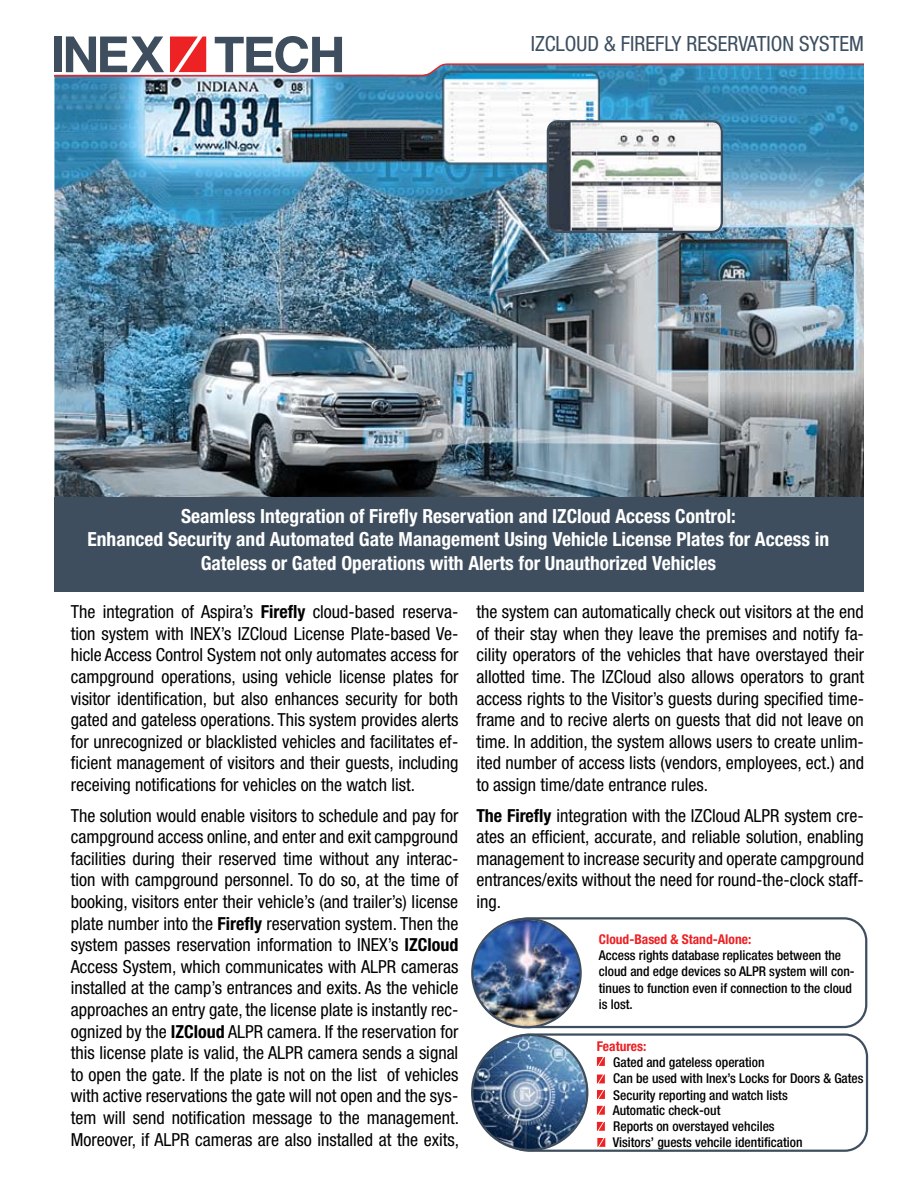
<style>
.page{position:relative;width:918px;height:1188px;background:#fff}
.page>*{position:absolute;margin:0;border:0;box-sizing:border-box;transform-origin:0 0}
.t1{font:condensed 21px "Helvetica Neue LT Std";color:#3d4e5f}
.t2{font:700 condensed 19.5px/23.4px "Helvetica Neue LT Std";color:#fff;text-align:center}
.t3{font:condensed 18px/21.6px "Helvetica Neue LT Std";color:#000;text-align:justify}
.t4{font:500 condensed 13.5px/16.4px "Helvetica Neue LT Std";color:#000}
.t5{font:700 condensed 13.5px "Helvetica Neue LT Std";color:#ed2024}
.s1{font-weight:700}
</style>
<div class="page">
<img style="left:54px;top:77px;width:810px;height:421px">
<div style="left:54px;top:498px;width:810px;height:94px;background:#3e4e5e"></div>
<svg style="left:54px;top:36px;width:810px;height:41px"></svg>
<svg style="left:522px;top:1033px;width:346px;height:119px"></svg>
<img style="left:471px;top:1034px;width:117px;height:117px">
<svg style="left:597px;top:1075px;width:8px;height:8px"></svg>
<svg style="left:597px;top:1057px;width:8px;height:9px"></svg>
<svg style="left:597px;top:1138px;width:8px;height:9px"></svg>
<svg style="left:597px;top:1106px;width:8px;height:9px"></svg>
<svg style="left:597px;top:1122px;width:8px;height:9px"></svg>
<svg style="left:597px;top:1090px;width:8px;height:9px"></svg>
<img style="left:471px;top:917px;width:396px;height:111px">
<img style="left:548px;top:121px;width:175px;height:111px;border-radius:10px">
<div style="left:547px;top:120px;width:176px;height:113px;border:2px solid #3e4e5e;border-radius:10px"></div>
<p class="t1" style="left:531px;top:31px;width:335px">IZCLOUD &amp; FIREFLY RESERVATION SYSTEM</p>
<p class="t2" style="left:88px;top:504px;width:743px">Seamless Integration of Firefly Reservation and IZCloud Access Control:<br>Enhanced Security and Automated Gate Management Using Vehicle License Plates for Access in<br>Gateless or Gated Operations with Alerts for Unauthorized Vehicles</p>
<p class="t3" style="left:71px;top:601px;width:389px">The integration of Aspira’s <span class="s1">Firefly</span> cloud-based reserva&shy;tion system with INEX’s IZCloud License Plate-based Ve&shy;hicle Access Control System not only automates access for campground operations, using vehicle license plates for visitor identification, but also enhances security for both gated and gateless operations. This system provides alerts for unrecognized or blacklisted vehicles and facilitates ef&shy;ficient management of visitors and their guests, including receiving notifications for vehicles on the watch list.</p>
<p class="t3" style="left:71px;top:804px;width:390px">The solution would enable visitors to schedule and pay for campground access online, and enter and exit campground facilities during their reserved time without any interac&shy;tion with campground personnel. To do so, at the time of booking, visitors enter their vehicle’s (and trailer’s) license plate number into the <span class="s1">Firefly</span> reservation system. Then the system passes reservation information to INEX’s <span class="s1">IZCloud </span>Access System, which communicates with ALPR cameras installed at the camp’s entrances and exits. As the vehicle approaches an entry gate, the license plate is instantly rec&shy;ognized by the <span class="s1">IZCloud</span> ALPR camera. If the reservation for this license plate is valid, the ALPR camera sends a signal to open the gate. If the plate is not on the list of vehicles with active reservations the gate will not open and the sys&shy;tem will send notification message to the management.<br>Moreover, if ALPR cameras are also installed at the exits,</p>
<p class="t3" style="left:476px;top:601px;width:389px">the system can automatically check out visitors at the end of their stay when they leave the premises and notify fa&shy;cility operators of the vehicles that have overstayed their allotted time. The IZCloud also allows operators to grant access rights to the Visitor’s guests during specified time&shy;frame and to recive alerts on guests that did not leave on time. In addition, the system allows users to create unlim&shy;ited number of access lists (vendors, employees, ect.) and to assign time/date entrance rules.</p>
<p class="t3" style="left:476px;top:804px;width:389px"><span class="s1">The Firefly</span> integration with the IZCloud ALPR system cre&shy;ates an efficient, accurate, and reliable solution, enabling management to increase security and operate campground entrances/exits without the need for round-the-clock staff&shy;ing.</p>
<p class="t5" style="left:599px;top:931px;width:154px">Cloud-Based &amp; Stand-Alone:</p>
<p class="t4" style="left:599px;top:947px;width:257px">Access rights database replicates between the cloud and edge devices so ALPR system will con&shy;tinues to function even if connection to the cloud is lost.</p>
<p class="t5" style="left:597px;top:1038px;width:51px">Features:</p>
<p class="t4" style="left:613px;top:1054px;width:252px">Gated and gateless operation<br>Can be used with Inex’s Locks for Doors &amp; Gates<br>Security reporting and watch lists</p>
<p class="t4" style="left:613px;top:1102px;width:191px">Automatic check-out<br>Reports on overstayed vehciles<br>Visitors’ guests vehcile identification</p>
</div>
